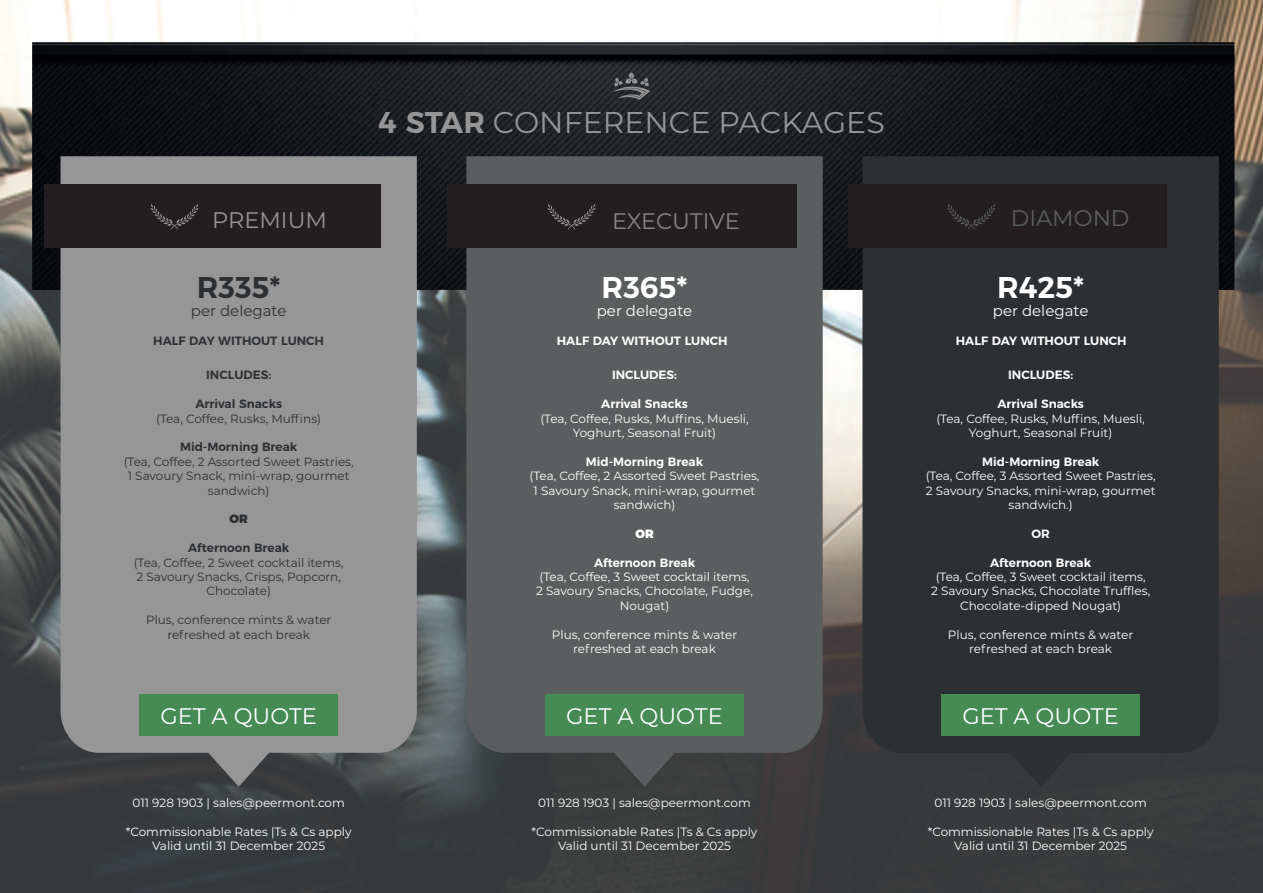
<style>
.page{position:relative;width:1263px;height:893px;background:#fff}
.page>*{position:absolute;margin:0;border:0;box-sizing:border-box;transform-origin:0 0}
.t1{font:30px "Montserrat";color:#979697}
.t2{font:600 30px "Montserrat";color:#fff}
.t3{font:600 30px "Montserrat";color:#2d3033}
.t4{font:22.5px "Montserrat";color:#fff}
.t5{font:22.5px "Montserrat";letter-spacing:-.01em;color:#858587}
.t6{font:22.5px "Montserrat";color:#979697}
.t7{font:22.5px "Montserrat";color:#5b5e5f}
.t8{font:15px "Montserrat";color:#fff}
.t9{font:15px "Montserrat";color:#2d3033}
.t10{font:12px/14.4px "Montserrat";color:#fff;text-align:center}
.t11{font:12px/14.4px "Montserrat";color:#2d3033;text-align:center}
.t12{font:600 12px "Montserrat";color:#fff}
.t13{font:600 12px "Montserrat";color:#2d3033}
.t14{font:900 12px "Montserrat";color:#2d3033}
.t15{font:900 12px "Montserrat";color:#fff}
.s1{font-weight:600}
</style>
<div class="page">
<img style="left:0;top:0;width:1263px;height:893px">
<img style="left:0;top:1px;width:1262px;height:319px">
<svg style="left:613px;top:72px;width:37px;height:28px"></svg>
<div style="left:61px;top:156px;width:356px;height:631px;background:#979697"></div>
<div style="left:44px;top:184px;width:337px;height:64px;background:#231f20"></div>
<svg style="left:150px;top:204px;width:49px;height:25px"></svg>
<div style="left:862px;top:156px;width:357px;height:631px;background:#2d3033"></div>
<div style="left:848px;top:184px;width:318px;height:64px;background:#231f20"></div>
<svg style="left:947px;top:204px;width:48px;height:25px"></svg>
<div style="left:466px;top:156px;width:357px;height:631px;background:#5b5e5f"></div>
<div style="left:447px;top:184px;width:350px;height:64px;background:#231f20"></div>
<svg style="left:547px;top:204px;width:49px;height:25px"></svg>
<div style="left:140px;top:694px;width:198px;height:42px;background:#468a54"></div>
<div style="left:545px;top:694px;width:199px;height:42px;background:#468a54"></div>
<div style="left:941px;top:694px;width:199px;height:42px;background:#468a54"></div>
<h1 class="t1" style="left:378px;top:102px;width:508px"><span class="s1">4 STAR</span> CONFERENCE PACKAGES</h1>
<h2 class="t6" style="left:212px;top:204px;width:116px">PREMIUM</h2>
<h2 class="t5" style="left:612px;top:206px;width:129px">EXECUTIVE</h2>
<h2 class="t7" style="left:1011px;top:202px;width:120px">DIAMOND</h2>
<h1 class="t3" style="left:197px;top:263px;width:85px">R335*</h1>
<p class="t9" style="left:191px;top:301px;width:97px">per delegate</p>
<h1 class="t2" style="left:602px;top:263px;width:87px">R365*</h1>
<p class="t8" style="left:597px;top:301px;width:97px">per delegate</p>
<h1 class="t2" style="left:997px;top:263px;width:88px">R425*</h1>
<p class="t8" style="left:993px;top:301px;width:97px">per delegate</p>
<p class="t13" style="left:153px;top:331px;width:172px">HALF DAY WITHOUT LUNCH</p>
<p class="t12" style="left:557px;top:331px;width:172px">HALF DAY WITHOUT LUNCH</p>
<p class="t12" style="left:956px;top:331px;width:172px">HALF DAY WITHOUT LUNCH</p>
<p class="t13" style="left:206px;top:365px;width:66px">INCLUDES:</p>
<p class="t13" style="left:195px;top:394px;width:88px">Arrival Snacks</p>
<p class="t11" style="left:156px;top:411px;width:166px">(Tea, Coffee, Rusks, Muffins)</p>
<p class="t13" style="left:180px;top:437px;width:119px">Mid-Morning Break</p>
<p class="t11" style="left:124px;top:454px;width:231px">(Tea, Coffee, 2 Assorted Sweet Pastries,<br>1 Savoury Snack, mini-wrap, gourmet sandwich)</p>
<p class="t14" style="left:230px;top:509px;width:20px">OR</p>
<p class="t13" style="left:188px;top:538px;width:103px">Afternoon Break</p>
<p class="t11" style="left:134px;top:555px;width:211px">(Tea, Coffee, 2 Sweet cocktail items,<br>2 Savoury Snacks, Crisps, Popcorn,<br>Chocolate)</p>
<p class="t11" style="left:146px;top:612px;width:187px">Plus, conference mints &amp; water refreshed at each break</p>
<h2 class="t4" style="left:160px;top:700px;width:158px">GET A QUOTE</h2>
<p class="t10" style="left:132px;top:795px;width:214px">011 928 1903 | sales@peermont.com</p>
<p class="t10" style="left:126px;top:824px;width:227px">*Commissionable Rates |Ts &amp; Cs apply<br>Valid until 31 December 2025</p>
<p class="t12" style="left:612px;top:365px;width:66px">INCLUDES:</p>
<p class="t12" style="left:601px;top:394px;width:88px">Arrival Snacks</p>
<p class="t10" style="left:540px;top:411px;width:210px">(Tea, Coffee, Rusks, Muffins, Muesli,<br>Yoghurt, Seasonal Fruit)</p>
<p class="t12" style="left:586px;top:452px;width:119px">Mid-Morning Break</p>
<p class="t10" style="left:530px;top:468px;width:231px">(Tea, Coffee, 2 Assorted Sweet Pastries,<br>1 Savoury Snack, mini-wrap, gourmet sandwich)</p>
<p class="t15" style="left:635px;top:523px;width:20px">OR</p>
<p class="t12" style="left:594px;top:553px;width:103px">Afternoon Break</p>
<p class="t10" style="left:536px;top:569px;width:218px">(Tea, Coffee, 3 Sweet cocktail items,<br>2 Savoury Snacks, Chocolate, Fudge,<br>Nougat)</p>
<p class="t10" style="left:552px;top:627px;width:187px">Plus, conference mints &amp; water refreshed at each break</p>
<h2 class="t4" style="left:566px;top:700px;width:158px">GET A QUOTE</h2>
<p class="t10" style="left:538px;top:795px;width:214px">011 928 1903 | sales@peermont.com</p>
<p class="t10" style="left:532px;top:824px;width:227px">*Commissionable Rates |Ts &amp; Cs apply<br>Valid until 31 December 2025</p>
<p class="t12" style="left:1008px;top:365px;width:66px">INCLUDES:</p>
<p class="t12" style="left:997px;top:394px;width:88px">Arrival Snacks</p>
<p class="t10" style="left:936px;top:411px;width:210px">(Tea, Coffee, Rusks, Muffins, Muesli,<br>Yoghurt, Seasonal Fruit)</p>
<p class="t12" style="left:982px;top:452px;width:119px">Mid-Morning Break</p>
<p class="t10" style="left:926px;top:468px;width:231px">(Tea, Coffee, 3 Assorted Sweet Pastries,<br>2 Savoury Snacks, mini-wrap, gourmet sandwich.)</p>
<p class="t12" style="left:1031px;top:524px;width:20px">OR</p>
<p class="t12" style="left:990px;top:553px;width:103px">Afternoon Break</p>
<p class="t10" style="left:931px;top:569px;width:221px">(Tea, Coffee, 3 Sweet cocktail items,<br>2 Savoury Snacks, Chocolate Truffles,<br>Chocolate-dipped Nougat)</p>
<p class="t10" style="left:948px;top:627px;width:187px">Plus, conference mints &amp; water refreshed at each break</p>
<h2 class="t4" style="left:962px;top:700px;width:158px">GET A QUOTE</h2>
<p class="t10" style="left:934px;top:795px;width:214px">011 928 1903 | sales@peermont.com</p>
<p class="t10" style="left:928px;top:824px;width:227px">*Commissionable Rates |Ts &amp; Cs apply<br>Valid until 31 December 2025</p>
</div>
